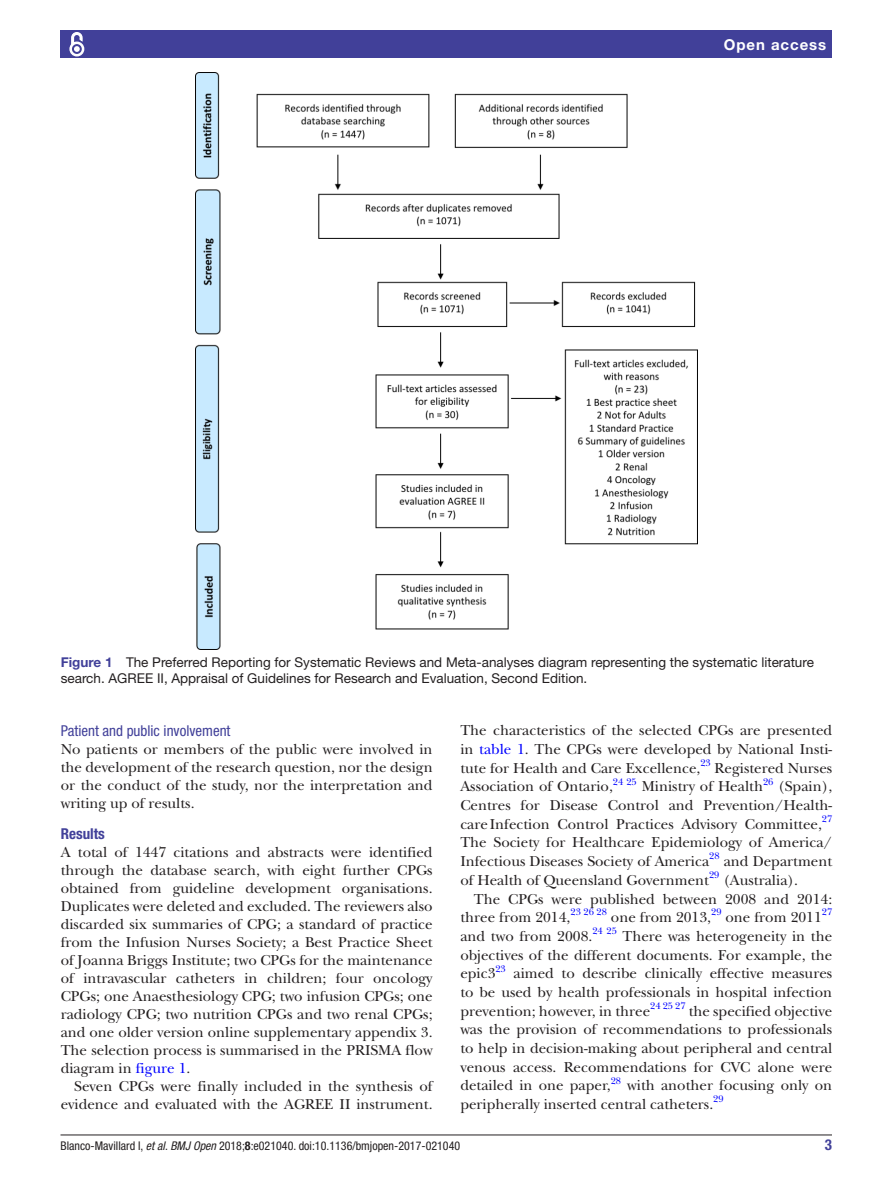
<style>
.page{position:relative;width:893px;height:1191px;background:#fff}
.page>*{position:absolute;margin:0;border:0;box-sizing:border-box;transform-origin:0 0}
.t1{font:15px/18px "New Baskerville";color:#231f20;text-align:justify}
.t2{font:condensed 15px "Helvetica Neue LT Std";color:#414099}
.t3{font:700 15px "Helvetica Neue LT Std";letter-spacing:.065em;color:#fff}
.t4{font:700 condensed 15px "Helvetica Neue LT Std";color:#414099}
.t5{font:13.5px/16.2px "Helvetica Neue LT Std";color:#231f20}
.t6{font:condensed 12px "Helvetica Neue LT Std";color:#231f20}
.t7{font:9.9px "New Baskerville";color:#00f}
.s1{font-weight:700;color:#414099}
.s2{color:#00f}
.s3{font-style:italic}
.s4{font-weight:700}
</style>
<div class="page">
<hr style="left:61px;top:1134px;width:771px;height:1px;background:#231f20">
<div style="left:61px;top:31px;width:771px;height:27px;background:#414099"></div>
<svg style="left:69px;top:32px;width:16px;height:25px"></svg>
<img style="left:196px;top:73px;width:501px;height:576px">
<p class="t3" style="left:724px;top:35px;width:104px">Open access</p>
<p class="t5" style="left:61px;top:654px;width:755px"><span class="s1">Figure 1</span> The Preferred Reporting for Systematic Reviews and Meta-analyses diagram representing the systematic literature search. AGREE II, Appraisal of Guidelines for Research and Evaluation, Second Edition.</p>
<p class="t2" style="left:61px;top:721px;width:171px">Patient and public involvement</p>
<p class="t1" style="left:61px;top:740px;width:373px">No patients or members of the public were involved in the development of the research question, nor the design or the conduct of the study, nor the interpretation and writing up of results.</p>
<p class="t4" style="left:61px;top:825px;width:46px">Results</p>
<p class="t1" style="left:61px;top:843px;width:373px">A total of 1447 citations and abstracts were identified through the database search, with eight further CPGs obtained from guideline development organisations.<br>Duplicates were deleted and excluded. The reviewers also discarded six summaries of CPG; a standard of practice from the Infusion Nurses Society; a Best Practice Sheet of Joanna Briggs Institute; two CPGs for the maintenance of intravascular catheters in children; four oncology CPGs; one Anaesthesiology CPG; two infusion CPGs; one radiology CPG; two nutrition CPGs and two renal CPGs; and one older version online supplementary appendix 3.<br>The selection process is summarised in the PRISMA flow diagram in <span class="s2">figure 1</span>.</p>
<p class="t1" style="left:61px;top:1077px;width:373px;text-align:right">Seven CPGs were finally included in the synthesis of evidence and evaluated with the AGREE II instrument.</p>
<p class="t1" style="left:460px;top:721px;width:373px;line-height:18.8px">The characteristics of the selected CPGs are presented in <span class="s2">table 1</span>. The CPGs were developed by National Insti&shy;tute for Health and Care Excellence,</p>
<p class="t7" style="left:700px;top:757px;width:12px">23</p>
<p class="t1" style="left:715px;top:759px;width:119px">Registered Nurses</p>
<p class="t1" style="left:460px;top:777px;width:154px">Association of Ontario,</p>
<p class="t7" style="left:613px;top:775px;width:25px">24 25</p>
<p class="t1" style="left:642px;top:777px;width:123px">Ministry of Health</p>
<p class="t7" style="left:763px;top:775px;width:12px">26</p>
<p class="t1" style="left:460px;top:777px;width:373px;line-height:18.8px;text-indent:318px">(Spain), Centres for Disease Control and Prevention/Health&shy;care Infection Control Practices Advisory Committee,<sup>27<br></sup>The Society for Healthcare Epidemiology of America/ Infectious Diseases Society of America</p>
<p class="t7" style="left:709px;top:850px;width:12px">28</p>
<p class="t1" style="left:724px;top:852px;width:110px">and Department</p>
<p class="t1" style="left:460px;top:871px;width:250px">of Health of Queensland Government</p>
<p class="t7" style="left:709px;top:869px;width:12px">29</p>
<p class="t1" style="left:723px;top:871px;width:76px">(Australia).</p>
<p class="t1" style="left:474px;top:889px;width:360px">The CPGs were published between 2008 and 2014:</p>
<p class="t1" style="left:460px;top:908px;width:112px">three from 2014,</p>
<p class="t7" style="left:570px;top:906px;width:38px">23 26 28</p>
<p class="t1" style="left:611px;top:908px;width:102px">one from 2013,</p>
<p class="t7" style="left:711px;top:906px;width:12px">29</p>
<p class="t1" style="left:726px;top:908px;width:98px">one from 2011</p>
<p class="t7" style="left:822px;top:906px;width:12px">27</p>
<p class="t1" style="left:460px;top:927px;width:134px">and two from 2008.</p>
<p class="t7" style="left:592px;top:925px;width:26px">24 25</p>
<p class="t1" style="left:460px;top:926px;width:373px;line-height:18.8px;text-indent:162px">There was heterogeneity in the objectives of the different documents. For example, the epic3</p>
<p class="t7" style="left:495px;top:962px;width:12px">23</p>
<p class="t1" style="left:460px;top:964px;width:373px;line-height:18.8px;text-indent:53px">aimed to describe clinically effective measures to be used by health professionals in hospital infection prevention; however, in three<sup>24</sup> <sup>25</sup> <sup>27</sup> the specified objective was the provision of recommendations to professionals to help in decision-making about peripheral and central venous access. Recommendations for CVC alone were detailed in one paper,</p>
<p class="t7" style="left:611px;top:1074px;width:12px">28</p>
<p class="t1" style="left:460px;top:1076px;width:373px;line-height:18.8px;text-indent:167px">with another focusing only on peripherally inserted central catheters.<sup>29</sup></p>
<p class="t6" style="left:61px;top:1138px;width:401px">Blanco-Mavillard I, <span class="s3">et al</span>. <span class="s3">BMJ Open</span> 2018;<span class="s4">8</span>:e021040. doi:10.1136/bmjopen-2017-021040</p>
<p class="t4" style="left:825px;top:1135px;width:9px">3</p>
</div>
